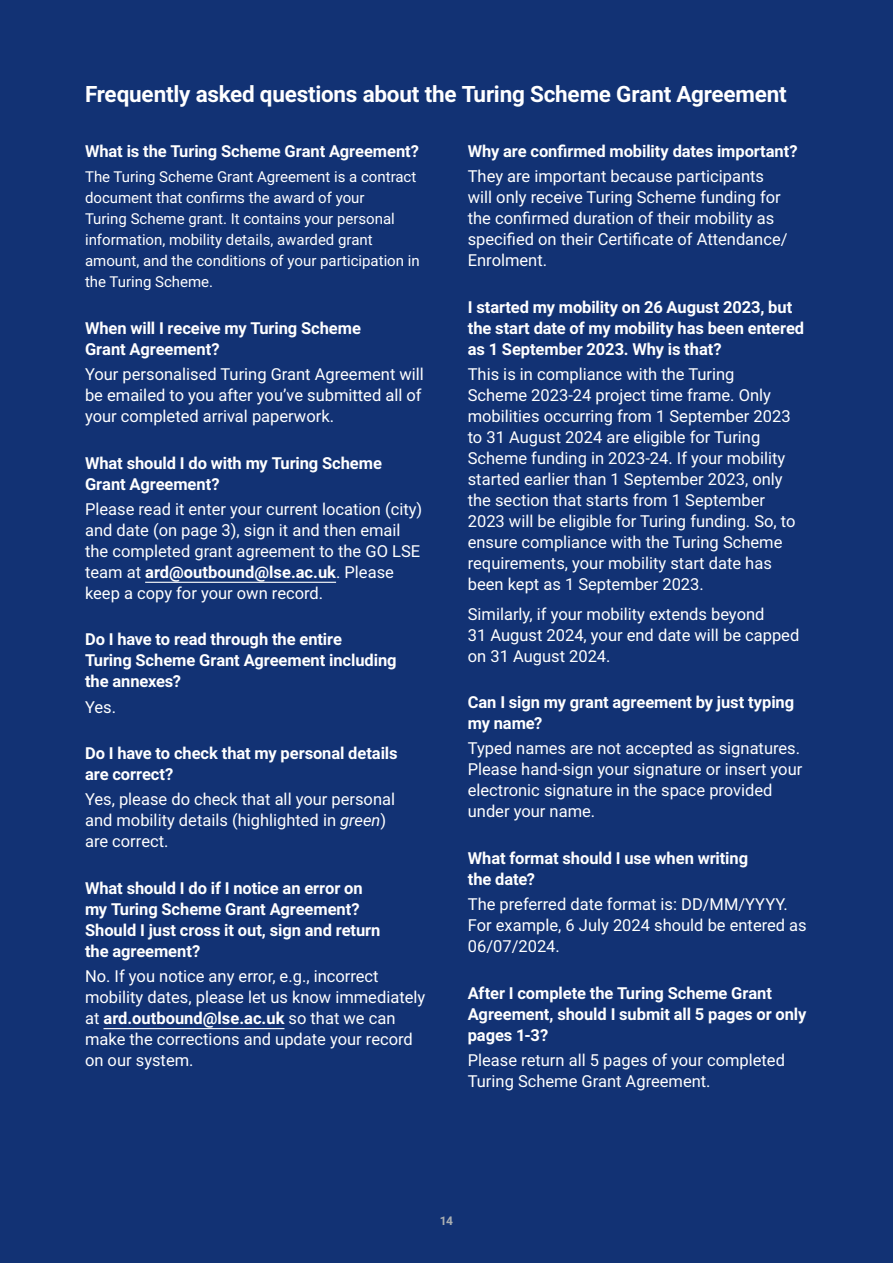
<style>
.page{position:relative;width:893px;height:1263px;background:#fff}
.page>*{position:absolute;margin:0;border:0;box-sizing:border-box;transform-origin:0 0}
.t1{font:700 22.5px "Roboto";letter-spacing:-.01em;color:#fff}
.t2{font:16.5px/21px "Roboto";color:#fff}
.t3{font:700 16.5px/21px "Roboto";letter-spacing:-.005em;color:#fff}
.t4{font:15px/21px "Roboto";color:#fff}
.t5{font:700 12px "Roboto";color:#aaafb2}
.s1{font-weight:700}
.s2{font-style:italic}
</style>
<div class="page">
<div style="left:0;top:0;width:892px;height:1262px;background:#123274"></div>
<hr style="left:145px;top:582px;width:191px;height:1px;background:#fff">
<hr style="left:103px;top:1028px;width:181px;height:1px;background:#fff">
<h1 class="t1" style="left:85px;top:78px;width:703px">Frequently asked questions about the Turing Scheme Grant Agreement</h1>
<p class="t3" style="left:85px;top:140px;width:336px">What is the Turing Scheme Grant Agreement?</p>
<p class="t4" style="left:85px;top:166px;width:336px">The Turing Scheme Grant Agreement is a contract document that confirms the award of your<br>Turing Scheme grant. It contains your personal information, mobility details, awarded grant amount, and the conditions of your participation in the Turing Scheme.</p>
<p class="t3" style="left:85px;top:317px;width:277px">When will I receive my Turing Scheme<br>Grant Agreement?</p>
<p class="t2" style="left:85px;top:363px;width:340px">Your personalised Turing Grant Agreement will be emailed to you after you’ve submitted all of your completed arrival paperwork.</p>
<p class="t3" style="left:85px;top:451px;width:298px">What should I do with my Turing Scheme<br>Grant Agreement?</p>
<p class="t2" style="left:85px;top:498px;width:339px">Please read it enter your current location (city) and date (on page 3), sign it and then email the completed grant agreement to the GO LSE team at <span class="s1">ard@outbound@lse.ac.uk</span>. Please keep a copy for your own record.</p>
<p class="t3" style="left:85px;top:628px;width:313px">Do I have to read through the entire<br>Turing Scheme Grant Agreement including the annexes?</p>
<p class="t2" style="left:85px;top:696px;width:32px">Yes.</p>
<p class="t3" style="left:85px;top:742px;width:314px">Do I have to check that my personal details are correct?</p>
<p class="t2" style="left:85px;top:788px;width:312px">Yes, please do check that all your personal and mobility details (highlighted in <span class="s2">green</span>) are correct.</p>
<p class="t3" style="left:85px;top:877px;width:297px">What should I do if I notice an error on my Turing Scheme Grant Agreement?<br>Should I just cross it out, sign and return the agreement?</p>
<p class="t2" style="left:85px;top:965px;width:342px">No. If you notice any error, e.g., incorrect mobility dates, please let us know immediately at <span class="s1">ard.outbound@lse.ac.uk</span> so that we can make the corrections and update your record on our system.</p>
<p class="t3" style="left:468px;top:140px;width:331px">Why are confirmed mobility dates important?</p>
<p class="t2" style="left:468px;top:165px;width:321px">They are important because participants will only receive Turing Scheme funding for the confirmed duration of their mobility as specified on their Certificate of Attendance/ Enrolment.</p>
<p class="t3" style="left:468px;top:296px;width:338px">I started my mobility on 26 August 2023, but the start date of my mobility has been entered as 1 September 2023. Why is that?</p>
<p class="t2" style="left:468px;top:363px;width:329px">This is in compliance with the Turing Scheme 2023-24 project time frame. Only mobilities occurring from 1 September 2023 to 31 August 2024 are eligible for Turing Scheme funding in 2023-24. If your mobility started earlier than 1 September 2023, only the section that starts from 1 September 2023 will be eligible for Turing funding. So, to ensure compliance with the Turing Scheme requirements, your mobility start date has been kept as 1 September 2023.</p>
<p class="t2" style="left:468px;top:603px;width:333px">Similarly, if your mobility extends beyond<br>31 August 2024, your end date will be capped on 31 August 2024.</p>
<p class="t3" style="left:468px;top:691px;width:328px">Can I sign my grant agreement by just typing my name?</p>
<p class="t2" style="left:468px;top:737px;width:336px">Typed names are not accepted as signatures.<br>Please hand-sign your signature or insert your electronic signature in the space provided under your name.</p>
<p class="t3" style="left:468px;top:847px;width:282px">What format should I use when writing the date?</p>
<p class="t2" style="left:468px;top:893px;width:340px">The preferred date format is: DD/MM/YYYY.<br>For example, 6 July 2024 should be entered as<br>06/07/2024.</p>
<p class="t3" style="left:468px;top:982px;width:340px">After I complete the Turing Scheme Grant<br>Agreement, should I submit all 5 pages or only pages 1-3?</p>
<p class="t2" style="left:468px;top:1049px;width:319px">Please return all 5 pages of your completed<br>Turing Scheme Grant Agreement.</p>
<p class="t5" style="left:440px;top:1212px;width:15px">14</p>
</div>
